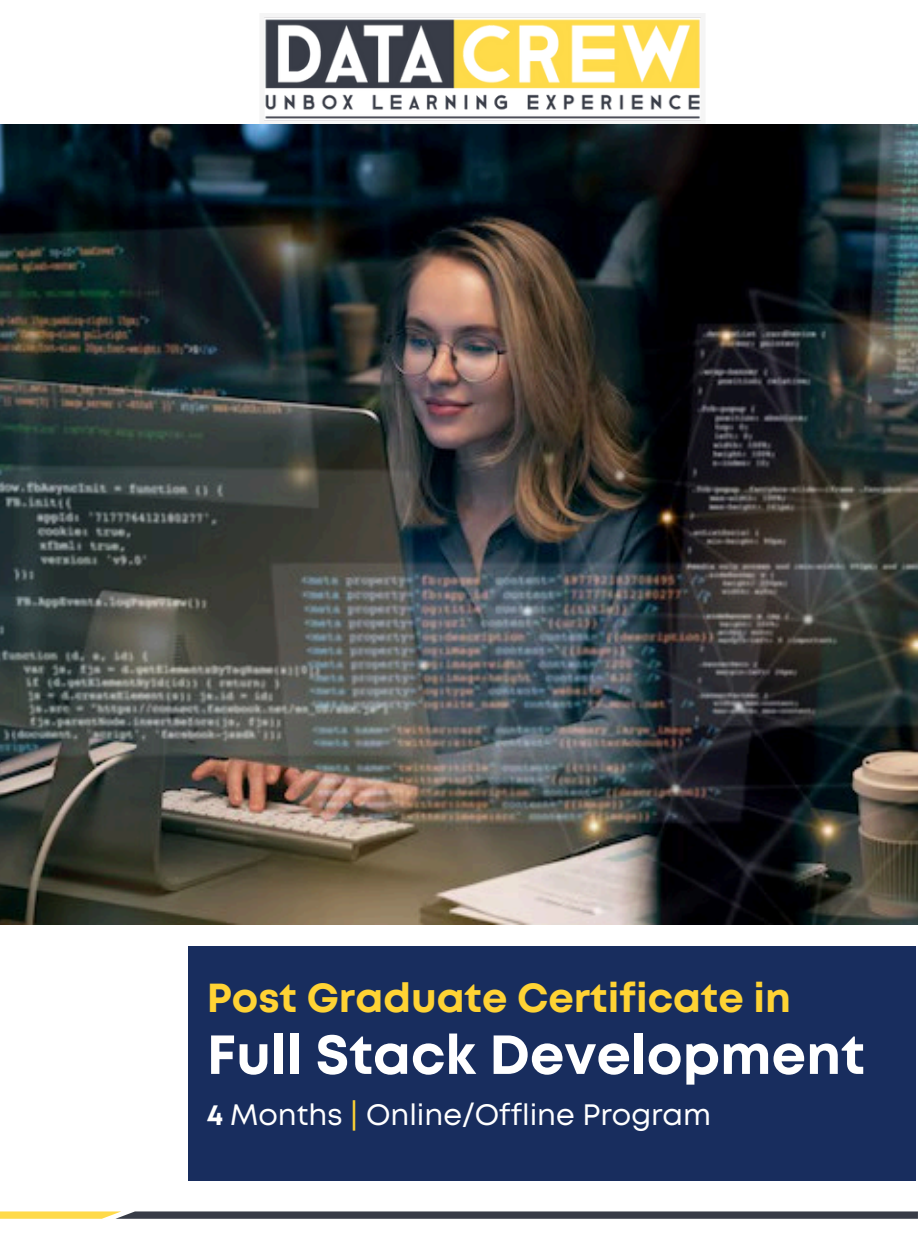
<style>
.page{position:relative;width:918px;height:1242px;background:#fff}
.page>*{position:absolute;margin:0;border:0;box-sizing:border-box;transform-origin:0 0}
.t1{font:700 54.9px "Mont";color:#fff}
.t2{font:700 40.5px "Mont";color:#ffd334}
.t3{font:29.55px "Mont";color:#fff}
.s1{font-weight:700}
.s2{color:#ffd334}
</style>
<div class="page">
<svg style="left:0;top:1211px;width:918px;height:8px;background:#616058"></svg>
<div style="left:188px;top:946px;width:727px;height:234px;background:#182d5e"></div>
<img style="left:259px;top:124px;width:447px;height:1px">
<img style="left:263px;top:17px;width:439px;height:104px">
<img style="left:0;top:125px;width:918px;height:800px">
<p class="t2" style="left:207px;top:983px;width:586px">Post Graduate Certificate in</p>
<p class="t1" style="left:207px;top:1034px;width:660px">Full Stack Development</p>
<p class="t3" style="left:207px;top:1103px;width:506px"><span class="s1">4</span> Months <span class="s2">|</span> Online/Offline Program</p>
</div>
